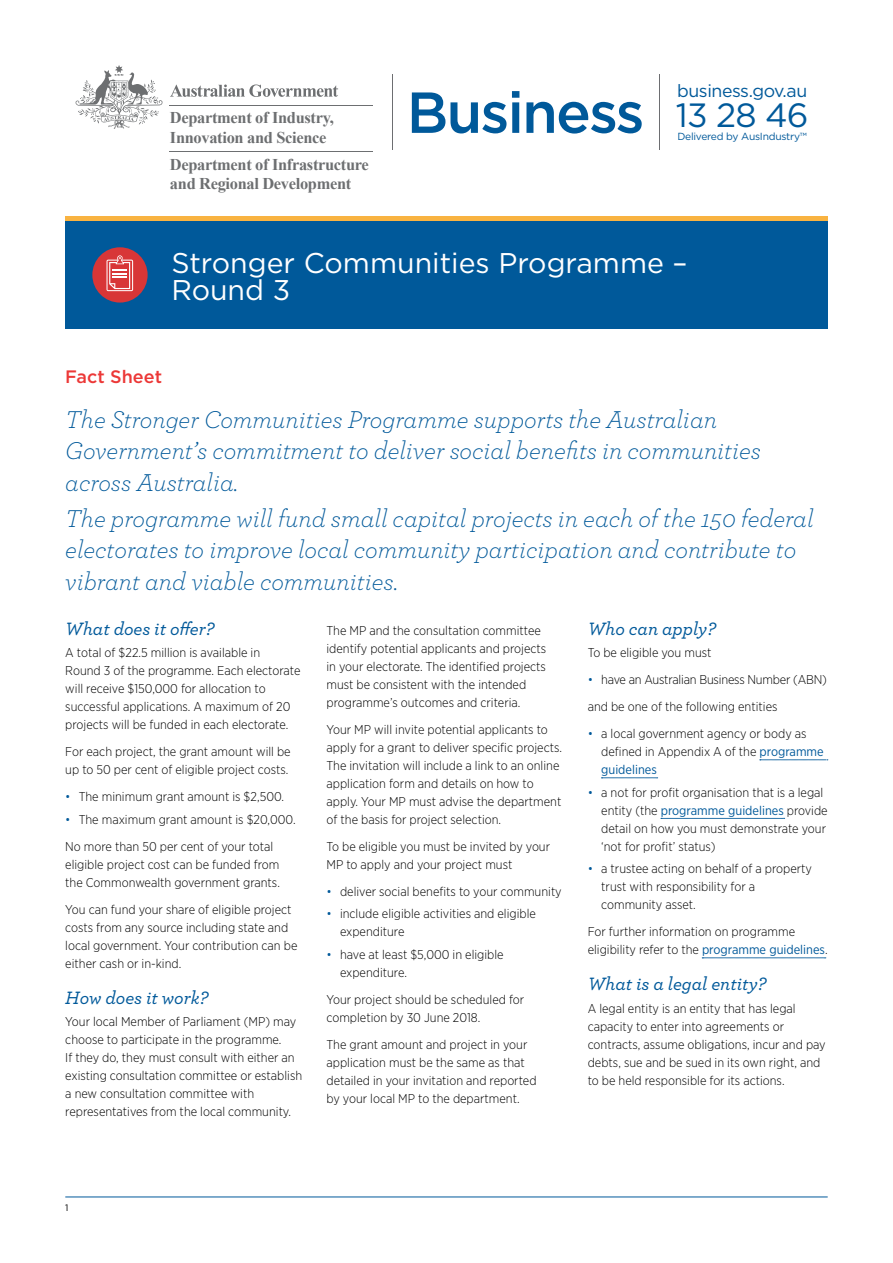
<style>
.page{position:relative;width:893px;height:1263px;background:#fff}
.page>*{position:absolute;margin:0;border:0;box-sizing:border-box;transform-origin:0 0}
.t1{font:500 57.75px "Gotham";letter-spacing:-.03em;color:#00599a}
.t2{font:33.6px "Gotham";color:#00599a}
.h1_-_reversed{font:28.5px/27px "Gotham";color:#fff}
.business_p_-_intro_i{font:italic 300 25.5px/31.5px "Archer";color:#00599a}
.business_h3{font:italic 500 18.75px "Archer";color:#00599a}
.business_h2{font:500 18px "Gotham";color:#ec3837}
.t3{font:17.7px "Gotham";letter-spacing:-.025em;color:#00599a}
.t4{font:700 16.35px/19.6px "Times New Roman";letter-spacing:-.02em;color:#6d6f71}
.business_p{font:300 12.75px/18px "Gotham Narrow";color:#000}
.t5{font:10.35px "Gotham";letter-spacing:-.025em;color:#00599a}
.t6{font:9.3px "Gotham";color:#000}
.s1{color:#00599a}
.s2{font-weight:400;color:#00599a}
</style>
<div class="page">
<hr style="left:65px;top:1197px;width:763px;height:1px;background:#00599a">
<hr style="left:392px;top:74px;width:1px;height:75px;background:#6d6e71">
<hr style="left:659px;top:74px;width:1px;height:75px;background:#6d6e71">
<svg style="left:170px;top:85px;width:168px;height:12px"></svg>
<svg style="left:76px;top:65px;width:87px;height:64px"></svg>
<hr style="left:170px;top:105px;width:203px;height:1px;background:#6d6f71">
<hr style="left:170px;top:151px;width:203px;height:1px;background:#6d6f71">
<svg style="left:760px;top:759px;width:68px;height:1px"></svg>
<svg style="left:601px;top:777px;width:57px;height:1px"></svg>
<svg style="left:661px;top:818px;width:124px;height:1px"></svg>
<svg style="left:702px;top:957px;width:124px;height:1px"></svg>
<div style="left:65px;top:220px;width:763px;height:108px;background:#00599a"></div>
<div style="left:92px;top:247px;width:56px;height:56px;background:#d83637;border-radius:50%"></div>
<svg style="left:107px;top:255px;width:26px;height:36px"></svg>
<hr style="left:65px;top:216px;width:763px;height:4px;background:#f9b341">
<p class="t4" style="left:170px;top:108px;width:165px">Department of Industry,<br>Innovation and Science</p>
<p class="t4" style="left:170px;top:154px;width:200px">Department of Infrastructure and Regional Development</p>
<p class="t1" style="left:407px;top:75px;width:239px">Business</p>
<p class="t3" style="left:677px;top:80px;width:132px">business.gov.au</p>
<p class="t2" style="left:676px;top:95px;width:134px">13 28 46</p>
<p class="t5" style="left:677px;top:130px;width:131px">Delivered by AusIndustry™</p>
<h1 class="h1_-_reversed" style="left:171px;top:249px;width:518px">Stronger Communities Programme –<br>Round 3</h1>
<h2 class="business_h2" style="left:65px;top:364px;width:98px">Fact Sheet</h2>
<p class="business_p_-_intro_i" style="left:65px;top:402px;width:697px">The Stronger Communities Programme supports the Australian<br>Government’s commitment to deliver social benefits in communities across Australia.</p>
<p class="business_p_-_intro_i" style="left:65px;top:501px;width:750px">The programme will fund small capital projects in each of the 150 federal electorates to improve local community participation and contribute to vibrant and viable communities.</p>
<h3 class="business_h3" style="left:65px;top:614px;width:151px">What does it offer?</h3>
<p class="business_p" style="left:65px;top:643px;width:237px">A total of $22.5 million is available in<br>Round 3 of the programme. Each electorate will receive $150,000 for allocation to successful applications. A maximum of 20 projects will be funded in each electorate.</p>
<p class="business_p" style="left:65px;top:742px;width:227px">For each project, the grant amount will be up to 50 per cent of eligible project costs.</p>
<p class="business_p" style="left:65px;top:787px;width:220px"><span class="s1">•</span> The minimum grant amount is $2,500.</p>
<p class="business_p" style="left:65px;top:810px;width:232px"><span class="s1">•</span> The maximum grant amount is $20,000.</p>
<p class="business_p" style="left:65px;top:837px;width:216px">No more than 50 per cent of your total eligible project cost can be funded from the Commonwealth government grants.</p>
<p class="business_p" style="left:65px;top:900px;width:234px">You can fund your share of eligible project costs from any source including state and local government. Your contribution can be either cash or in-kind.</p>
<h3 class="business_h3" style="left:65px;top:983px;width:144px">How does it work?</h3>
<p class="business_p" style="left:65px;top:1012px;width:238px">Your local Member of Parliament (MP) may choose to participate in the programme.<br>If they do, they must consult with either an existing consultation committee or establish a new consultation committee with representatives from the local community.</p>
<h3 class="business_h3" style="left:588px;top:614px;width:130px">Who can apply?</h3>
<p class="business_p" style="left:588px;top:643px;width:125px">To be eligible you must</p>
<p class="business_p" style="left:588px;top:670px;width:241px"><span class="s1">•</span> have an Australian Business Number (ABN)</p>
<p class="business_p" style="left:588px;top:697px;width:191px">and be one of the following entities</p>
<p class="business_p" style="left:601px;top:724px;width:224px;text-indent:-14px"><span class="s1">•</span> a local government agency or body as defined in Appendix A of the <span class="s2">programme guidelines</span></p>
<p class="business_p" style="left:601px;top:783px;width:228px;text-indent:-14px"><span class="s1">•</span> a not for profit organisation that is a legal entity (the <span class="s2">programme guidelines</span> provide detail on how you must demonstrate your ‘not for profit’ status)</p>
<p class="business_p" style="left:601px;top:859px;width:212px;text-indent:-14px"><span class="s1">•</span> a trustee acting on behalf of a property trust with responsibility for a community asset.</p>
<p class="business_p" style="left:588px;top:922px;width:241px">For further information on programme eligibility refer to the <span class="s2">programme guidelines</span>.</p>
<h3 class="business_h3" style="left:588px;top:970px;width:180px">What is a legal entity?</h3>
<p class="business_p" style="left:588px;top:999px;width:240px">A legal entity is an entity that has legal capacity to enter into agreements or contracts, assume obligations, incur and pay debts, sue and be sued in its own right, and to be held responsible for its actions.</p>
<p class="business_p" style="left:326px;top:621px;width:221px">The MP and the consultation committee identify potential applicants and projects in your electorate. The identified projects must be consistent with the intended programme’s outcomes and criteria.</p>
<p class="business_p" style="left:326px;top:720px;width:237px">Your MP will invite potential applicants to apply for a grant to deliver specific projects.<br>The invitation will include a link to an online application form and details on how to apply. Your MP must advise the department of the basis for project selection.</p>
<p class="business_p" style="left:326px;top:837px;width:225px">To be eligible you must be invited by your<br>MP to apply and your project must</p>
<p class="business_p" style="left:326px;top:882px;width:237px"><span class="s1">•</span> deliver social benefits to your community</p>
<p class="business_p" style="left:340px;top:904px;width:197px;text-indent:-14px"><span class="s1">•</span> include eligible activities and eligible expenditure</p>
<p class="business_p" style="left:340px;top:945px;width:165px;text-indent:-14px"><span class="s1">•</span> have at least $5,000 in eligible expenditure.</p>
<p class="business_p" style="left:326px;top:990px;width:199px">Your project should be scheduled for completion by 30 June 2018.</p>
<p class="business_p" style="left:326px;top:1035px;width:212px">The grant amount and project in your application must be the same as that detailed in your invitation and reported by your local MP to the department.</p>
<p class="t6" style="left:65px;top:1202px;width:5px">1</p>
</div>
